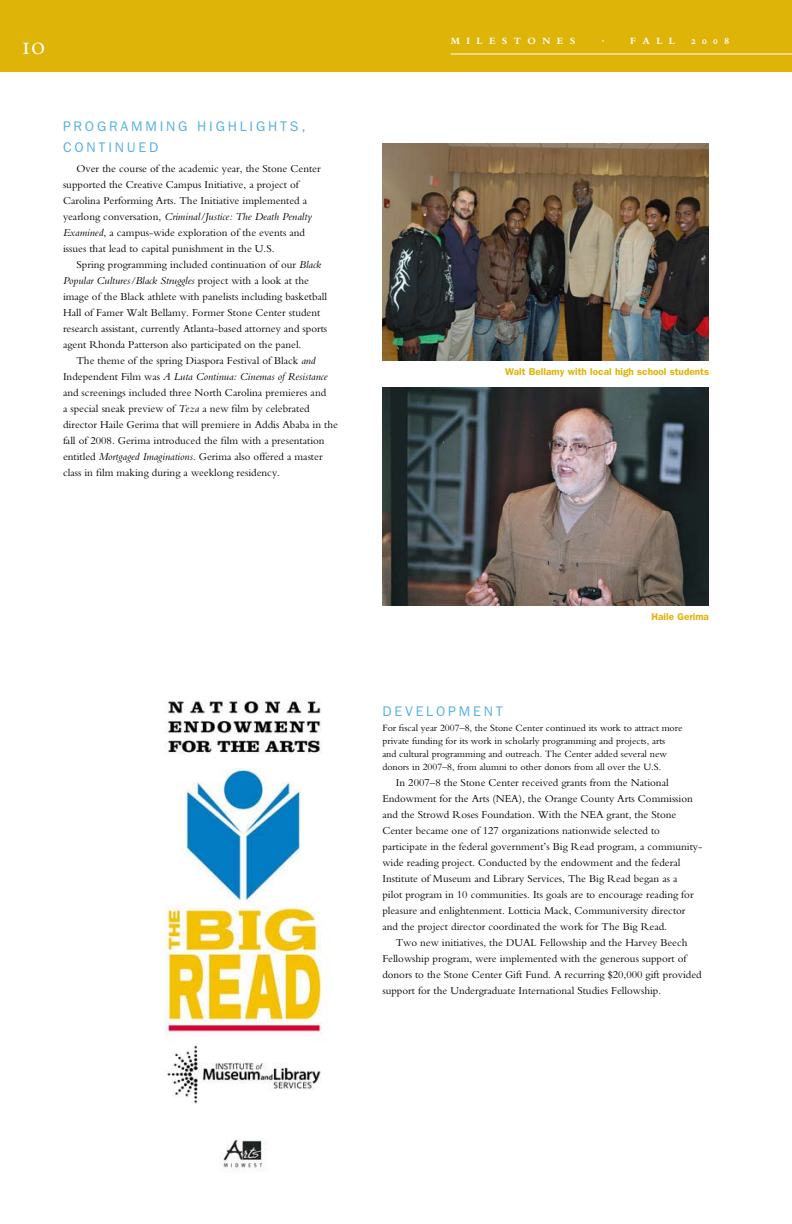
<style>
.page{position:relative;width:792px;height:1224px;background:#fff}
.page>*{position:absolute;margin:0;border:0;box-sizing:border-box;transform-origin:0 0}
.t1{font:24px "Requiem Text HTF Roman";color:#fff}
.t2{font:14px/21px "ITC Franklin Gothic Std";letter-spacing:.2em;color:#58b0e3}
.t3{font:11px/16px "Bembo";color:#000}
.t4{font:10px/13px "Bembo";color:#000}
.t5{font:600 10px "Franklin Gothic";color:#deb408}
.t6{font:10px "Bembo Bold Os F";letter-spacing:.64em;color:#fff}
.s1{font-style:italic}
</style>
<div class="page">
<div style="left:0;top:0;width:792px;height:72px;background:#deb408"></div>
<hr style="left:451px;top:54px;width:341px;height:1px;background:#fff">
<img style="left:382px;top:143px;width:327px;height:217px">
<img style="left:382px;top:388px;width:327px;height:218px">
<img style="left:164px;top:700px;width:158px;height:469px">
<h1 class="t1" style="left:22px;top:32px;width:25px">10</h1>
<p class="t2" style="left:63px;top:116px;width:244px">PROGRAMMI NG HI GHLI GHTS,<br>C ONTI NUED</p>
<p class="t3" style="left:63px;top:160px;width:259px;text-indent:13px">Over the course of the academic year, the Stone Center supported the Creative Campus Initiative, a project of Carolina Performing Arts. The Initiative implemented a yearlong conversation, <span class="s1">Criminal/Justice: The Death Penalty Examined</span>, a campus-wide exploration of the events and issues that lead to capital punishment in the U.S.</p>
<p class="t3" style="left:63px;top:256px;width:266px;text-indent:13px">Spring programming included continuation of our <span class="s1">Black Popular Cultures/Black Struggles</span> project with a look at the image of the Black athlete with panelists including basketball Hall of Famer Walt Bellamy. Former Stone Center student research assistant, currently Atlanta-based attorney and sports agent Rhonda Patterson also participated on the panel.</p>
<p class="t3" style="left:63px;top:352px;width:277px;text-indent:13px">The theme of the spring Diaspora Festival of Black <span class="s1">and </span>Independent Film was <span class="s1">A Luta Continua: Cinemas of Resistance </span>and screenings included three North Carolina premieres and<br>a special sneak preview of <span class="s1">Teza</span> a new film by celebrated director Haile Gerima that will premiere in Addis Ababa in the fall of 2008. Gerima introduced the film with a presentation entitled <span class="s1">Mortgaged Imaginations</span>. Gerima also offered a master class in film making during a weeklong residency.</p>
<p class="t6" style="left:451px;top:35px;width:126px">MILESTONES</p>
<p class="t6" style="left:601px;top:35px;width:5px">·</p>
<p class="t6" style="left:630px;top:35px;width:46px">FALL</p>
<p class="t6" style="left:691px;top:35px;width:39px">2008</p>
<p class="t5" style="left:505px;top:366px;width:205px">Walt Bellamy with local high school students</p>
<p class="t2" style="left:382px;top:700px;width:122px">D EVELOPMENT</p>
<p class="t5" style="left:652px;top:611px;width:59px">Haile Gerima</p>
<p class="t4" style="left:382px;top:721px;width:302px">For fiscal year 2007–8, the Stone Center continued its work to attract more private funding for its work in scholarly programming and projects, arts<br>and cultural programming and outreach. The Center added several new donors in 2007–8, from alumni to other donors from all over the U.S.</p>
<p class="t3" style="left:382px;top:774px;width:322px;text-indent:13px">In 2007–8 the Stone Center received grants from the National Endowment for the Arts (NEA), the Orange County Arts Commission and the Strowd Roses Foundation. With the NEA grant, the Stone Center became one of 127 organizations nationwide selected to participate in the federal government’s Big Read program, a community&shy;wide reading project. Conducted by the endowment and the federal Institute of Museum and Library Services, The Big Read began as a<br>pilot program in 10 communities. Its goals are to encourage reading for pleasure and enlightenment. Lotticia Mack, Communiversity director and the project director coordinated the work for The Big Read.</p>
<p class="t3" style="left:382px;top:934px;width:321px;text-indent:13px">Two new initiatives, the DUAL Fellowship and the Harvey Beech Fellowship program, were implemented with the generous support of donors to the Stone Center Gift Fund. A recurring $20,000 gift provided support for the Undergraduate International Studies Fellowship.</p>
</div>
